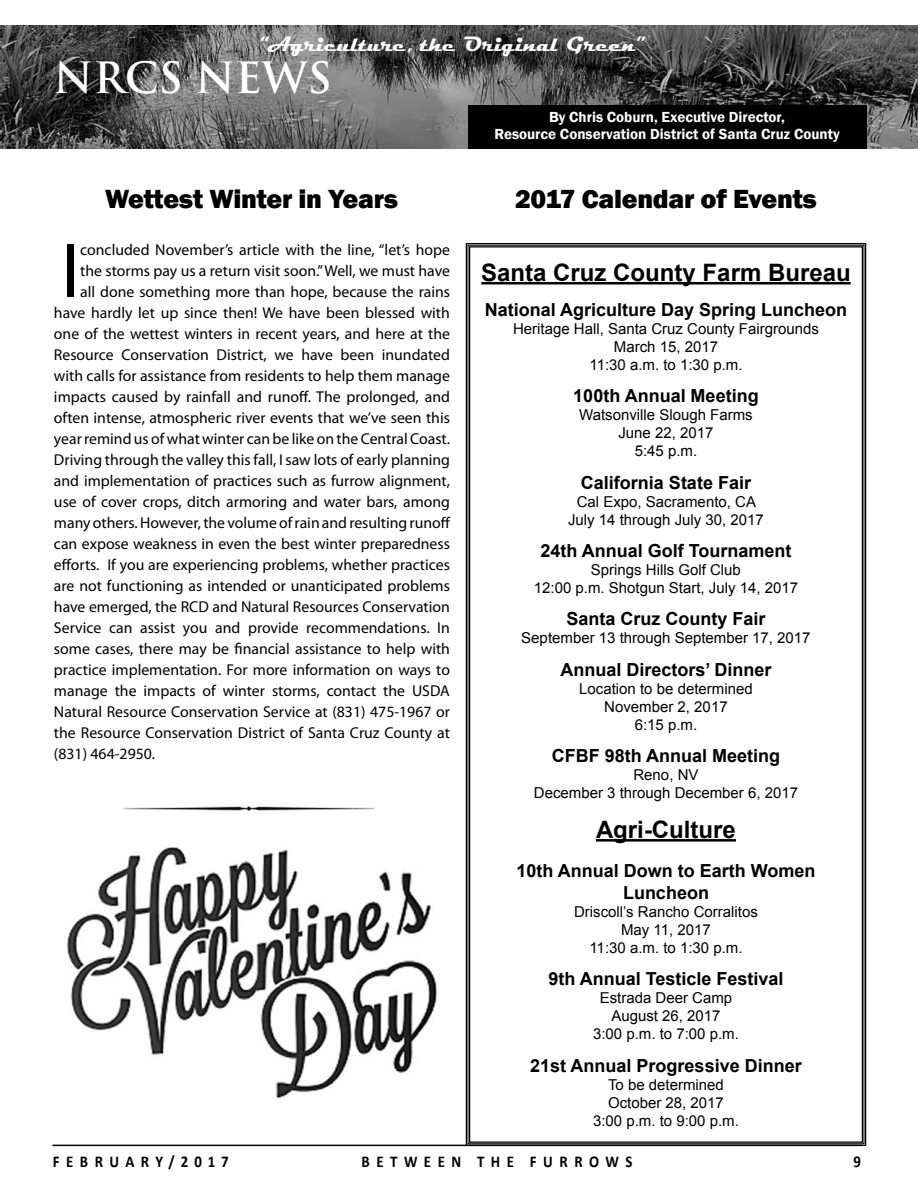
<style>
.page{position:relative;width:918px;height:1188px;background:#fff}
.page>*{position:absolute;margin:0;border:0;box-sizing:border-box;transform-origin:0 0}
.t1{font:78px "Myriad Pro";color:#000}
.t2{font:700 42px "Trajan Pro";color:#fff}
.t3{font:800 27px "Franklin Gothic";letter-spacing:-.01em;color:#000}
.t4{font:700 24px "Arial";color:#000}
.t5{font:700 21px "Magneto";color:#fff}
.t6{font:700 18px/21.6px "Arial";color:#000;text-align:center}
.t7{font:700 16.5px "Calibri";letter-spacing:.44em;color:#000;scale:.9 1}
.t8{font:15.75px "Myriad Pro";color:#000}
.t9{font:15px/18px "Arial";color:#000;text-align:center}
.t10{font:600 15px/16.5px "Franklin Gothic";color:#fff;text-align:center}
</style>
<div class="page">
<hr style="left:53px;top:1145px;width:810px;height:1px;background:#000">
<img style="left:0;top:26px;width:918px;height:123px">
<img style="left:123px;top:806px;width:252px;height:5px">
<svg style="left:465px;top:243px;width:402px;height:904px"></svg>
<div style="left:468px;top:105px;width:398px;height:44px;background:#000"></div>
<img style="left:66px;top:847px;width:372px;height:251px">
<h3 class="t5" style="left:260px;top:32px;width:385px">“Agriculture, the Original Green”</h3>
<h2 class="t2" style="left:54px;top:51px;width:280px">NRCS NEWS</h2>
<h3 class="t3" style="left:105px;top:182px;width:295px">Wettest Winter in Years</h3>
<h1 class="t1" style="left:62px;top:223px;width:20px">I</h1>
<p class="t8" style="left:80px;top:240px;width:371px">concluded November’s article with the line, “let’s hope</p>
<p class="t8" style="left:80px;top:261px;width:371px">the storms pay us a return visit soon.” Well, we must have</p>
<p class="t8" style="left:80px;top:282px;width:371px">all done something more than hope, because the rains</p>
<p class="t8" style="left:54px;top:303px;width:397px">have hardly let up since then! We have been blessed with</p>
<p class="t8" style="left:54px;top:324px;width:398px">one of the wettest winters in recent years, and here at the</p>
<p class="t8" style="left:54px;top:345px;width:397px">Resource Conservation District, we have been inundated</p>
<p class="t8" style="left:54px;top:366px;width:398px">with calls for assistance from residents to help them manage</p>
<p class="t8" style="left:54px;top:387px;width:397px">impacts caused by rainfall and runoff. The prolonged, and</p>
<p class="t8" style="left:54px;top:408px;width:397px">often intense, atmospheric river events that we’ve seen this</p>
<p class="t8" style="left:54px;top:429px;width:398px">year remind us of what winter can be like on the Central Coast.</p>
<p class="t8" style="left:54px;top:450px;width:398px">Driving through the valley this fall, I saw lots of early planning</p>
<p class="t8" style="left:54px;top:471px;width:398px">and implementation of practices such as furrow alignment,</p>
<p class="t8" style="left:54px;top:492px;width:398px">use of cover crops, ditch armoring and water bars, among</p>
<p class="t8" style="left:54px;top:513px;width:398px">many others. However, the volume of rain and resulting runoff</p>
<p class="t8" style="left:54px;top:534px;width:398px">can expose weakness in even the best winter preparedness</p>
<p class="t8" style="left:54px;top:555px;width:397px">efforts. If you are experiencing problems, whether practices</p>
<p class="t8" style="left:54px;top:576px;width:398px">are not functioning as intended or unanticipated problems</p>
<p class="t8" style="left:54px;top:597px;width:397px">have emerged, the RCD and Natural Resources Conservation</p>
<p class="t8" style="left:54px;top:618px;width:397px">Service can assist you and provide recommendations. In</p>
<p class="t8" style="left:54px;top:639px;width:398px">some cases, there may be financial assistance to help with</p>
<p class="t8" style="left:54px;top:660px;width:398px">practice implementation. For more information on ways to</p>
<p class="t8" style="left:54px;top:681px;width:397px">manage the impacts of winter storms, contact the USDA</p>
<p class="t8" style="left:54px;top:702px;width:397px">Natural Resource Conservation Service at (831) 475-1967 or</p>
<p class="t8" style="left:54px;top:723px;width:397px">the Resource Conservation District of Santa Cruz County at</p>
<p class="t8" style="left:54px;top:744px;width:103px">(831) 464-2950.</p>
<p class="t10" style="left:494px;top:109px;width:347px">By Chris Coburn, Executive Director,<br>Resource Conservation District of Santa Cruz County</p>
<h3 class="t3" style="left:515px;top:182px;width:303px">2017 Calendar of Events</h3>
<h3 class="t4" style="left:481px;top:256px;width:371px">Santa Cruz County Farm Bureau</h3>
<p class="t6" style="left:485px;top:299px;width:364px">National Agriculture Day Spring Luncheon</p>
<p class="t9" style="left:513px;top:320px;width:307px">Heritage Hall, Santa Cruz County Fairgrounds<br>March 15, 2017<br>11:30 a.m. to 1:30 p.m.</p>
<p class="t6" style="left:573px;top:386px;width:187px">100th Annual Meeting</p>
<p class="t9" style="left:579px;top:406px;width:175px">Watsonville Slough Farms<br>June 22, 2017<br>5:45 p.m.</p>
<p class="t6" style="left:581px;top:472px;width:172px">California State Fair</p>
<p class="t9" style="left:568px;top:492px;width:197px">Cal Expo, Sacramento, CA<br>July 14 through July 30, 2017</p>
<p class="t6" style="left:541px;top:540px;width:252px">24th Annual Golf Tournament</p>
<p class="t9" style="left:534px;top:561px;width:266px">Springs Hills Golf Club<br>12:00 p.m. Shotgun Start, July 14, 2017</p>
<p class="t6" style="left:566px;top:609px;width:201px">Santa Cruz County Fair</p>
<p class="t9" style="left:521px;top:629px;width:291px">September 13 through September 17, 2017</p>
<p class="t6" style="left:560px;top:659px;width:213px">Annual Directors’ Dinner</p>
<p class="t9" style="left:579px;top:680px;width:175px">Location to be determined<br>November 2, 2017<br>6:15 p.m.</p>
<p class="t6" style="left:552px;top:746px;width:230px">CFBF 98th Annual Meeting</p>
<p class="t9" style="left:534px;top:766px;width:266px">Reno, NV<br>December 3 through December 6, 2017</p>
<h3 class="t4" style="left:596px;top:813px;width:141px">Agri-Culture</h3>
<p class="t6" style="left:516px;top:861px;width:300px">10th Annual Down to Earth Women<br>Luncheon</p>
<p class="t9" style="left:574px;top:903px;width:185px">Driscoll’s Rancho Corralitos<br>May 11, 2017<br>11:30 a.m. to 1:30 p.m.</p>
<p class="t6" style="left:548px;top:969px;width:237px">9th Annual Testicle Festival</p>
<p class="t9" style="left:593px;top:989px;width:147px">Estrada Deer Camp<br>August 26, 2017<br>3:00 p.m. to 7:00 p.m.</p>
<p class="t6" style="left:530px;top:1055px;width:273px">21st Annual Progressive Dinner</p>
<p class="t9" style="left:593px;top:1076px;width:147px">To be determined<br>October 28, 2017<br>3:00 p.m. to 9:00 p.m.</p>
<p class="t7" style="left:53px;top:1151px;width:197px">FEBRUARY/2017</p>
<p class="t7" style="left:362px;top:1151px;width:302px">B ETWEEN THE FURROWS</p>
<p class="t7" style="left:854px;top:1151px;width:10px">9</p>
</div>
